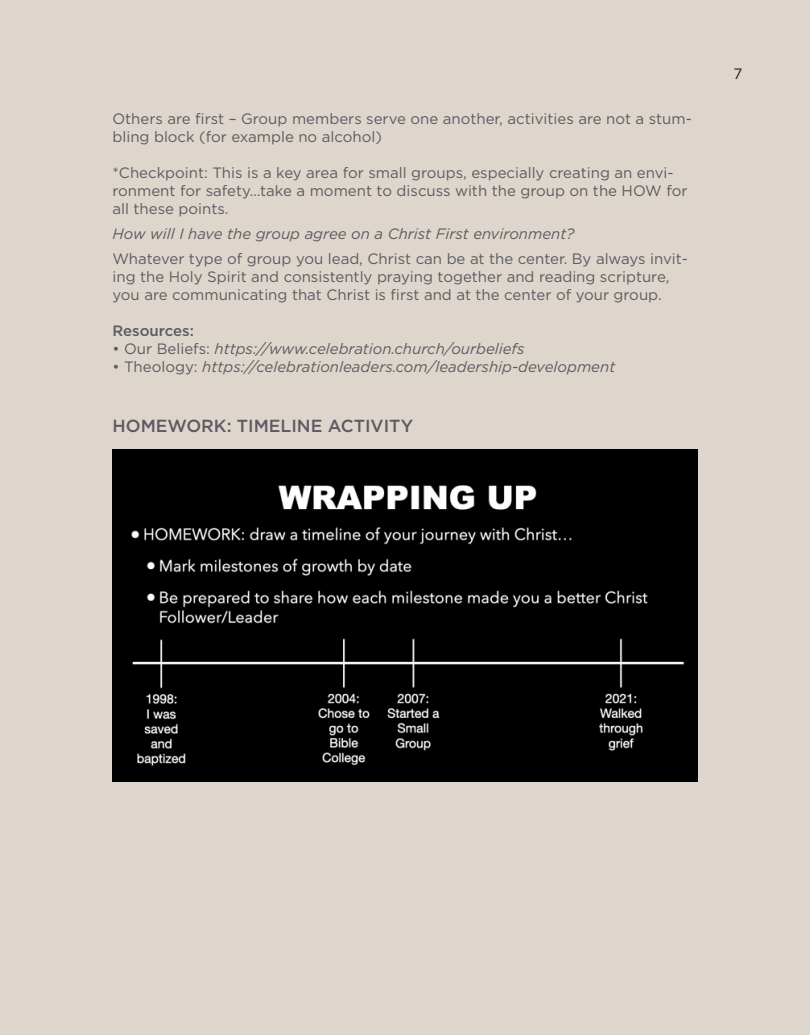
<style>
.page{position:relative;width:810px;height:1035px;background:#ded6cc}
.page>*{position:absolute;margin:0;border:0;box-sizing:border-box;transform-origin:0 0}
.t1{font:500 17.5px "Gotham";color:#5c5b62}
.t2{font:15px/18px "Gotham";color:#5c5b62}
.t3{font:italic 15px "Gotham";color:#5c5b62}
.t4{font:500 15px "Gotham";color:#5c5b62}
.t5{font:15px "Gotham";color:#231f20}
.s1{font-style:normal}
</style>
<div class="page">
<img style="left:112px;top:450px;width:586px;height:332px">
<p class="t2" style="left:113px;top:110px;width:581px">Others are first – Group members serve one another, activities are not a stum&shy;bling block (for example no alcohol)</p>
<p class="t2" style="left:113px;top:164px;width:576px">*Checkpoint: This is a key area for small groups, especially creating an envi&shy;ronment for safety…take a moment to discuss with the group on the HOW for all these points.</p>
<p class="t3" style="left:113px;top:224px;width:464px">How will I have the group agree on a Christ First environment?</p>
<p class="t2" style="left:113px;top:249px;width:577px">Whatever type of group you lead, Christ can be at the center. By always invit&shy;ing the Holy Spirit and consistently praying together and reading scripture, you are communicating that Christ is first and at the center of your group.</p>
<p class="t4" style="left:113px;top:320px;width:83px">Resources:</p>
<p class="t3" style="left:113px;top:339px;width:414px"><span class="s1">• Our Beliefs:</span> https://www.celebration.church/ourbeliefs</p>
<p class="t3" style="left:113px;top:357px;width:504px"><span class="s1">• Theology:</span> https://celebrationleaders.com/leadership-development</p>
<p class="t1" style="left:112px;top:415px;width:302px">HOMEWORK: TIMELINE ACTIVITY</p>
<p class="t5" style="left:734px;top:65px;width:10px">7</p>
</div>
